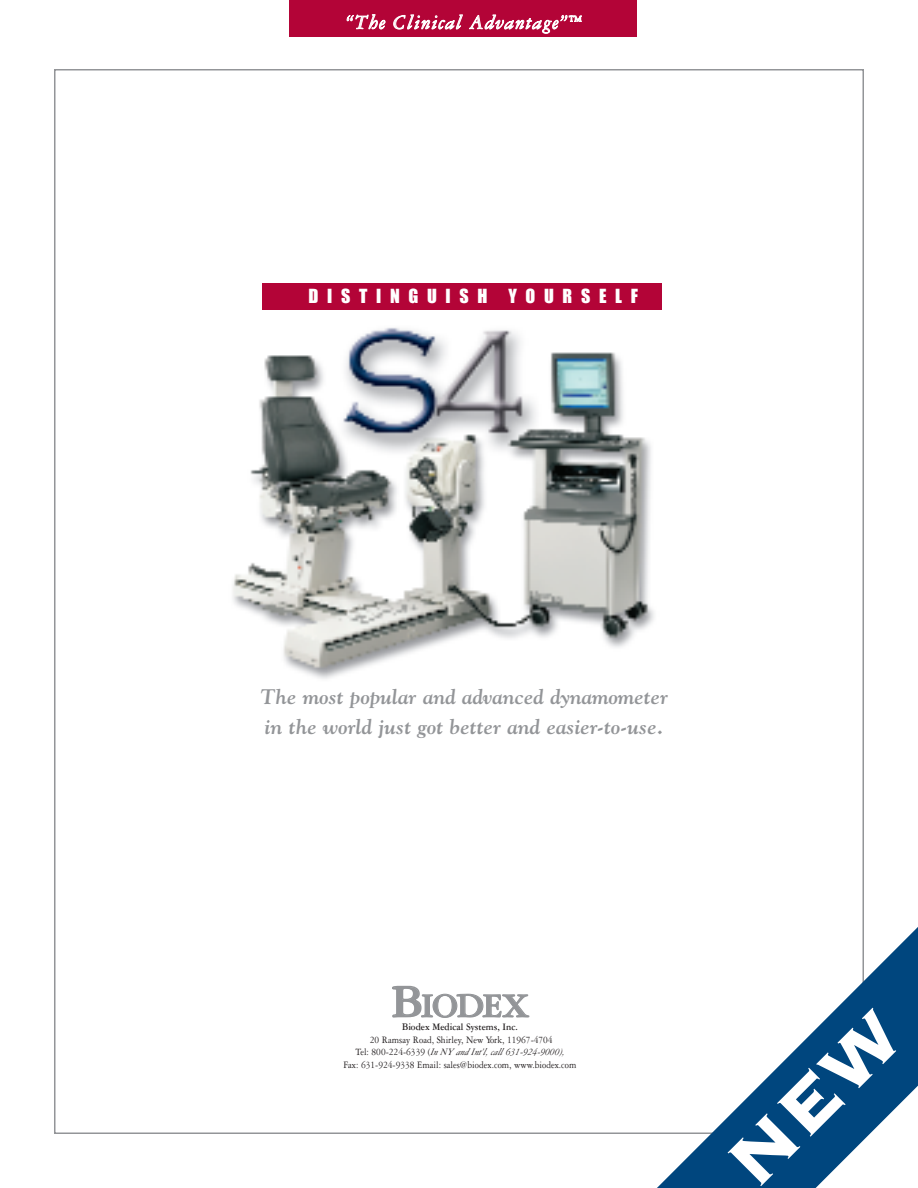
<style>
.page{position:relative;width:918px;height:1188px;background:#fff}
.page>*{position:absolute;margin:0;border:0;box-sizing:border-box;transform-origin:0 0}
.t1{font:700 48px "Garamond Three";color:#939598}
.t2{font:700 36px "Garamond Three";letter-spacing:-.05em;color:#939598}
.t3{font:italic 700 21px/30px "Goudy";color:#939598}
.t4{font:italic 21px "Garamond Three";letter-spacing:.055em;color:#fff}
.t5{font:18px "Impact";letter-spacing:.485em;color:#fff}
.t6{font:10.5px/12.6px "Garamond Three";color:#231f20;text-align:center;scale:.9 1}
.t7{font:700 10.5px "Garamond Three";color:#231f20;scale:.9 1}
.s1{font-style:italic}
</style>
<div class="page">
<div style="left:290px;top:0;width:347px;height:36px;background:#b30437"></div>
<img style="left:233px;top:327px;width:421px;height:352px">
<svg style="left:636px;top:874px;width:282px;height:314px"></svg>
<div style="left:262px;top:284px;width:400px;height:26px;background:#b30437"></div>
<svg style="left:728px;top:1008px;width:178px;height:178px"></svg>
<h3 class="t4" style="left:346px;top:15px;width:237px">“The Clinical Advantage”<sup>™</sup></h3>
<h3 class="t5" style="left:309px;top:286px;width:331px">DISTINGUISH YOURSELF</h3>
<h3 class="t3" style="left:260px;top:682px;width:409px">The most popular and advanced dynamometer in the world just got better and easier-to-use.</h3>
<h1 class="t1" style="left:392px;top:986px;width:34px">B</h1>
<p class="t7" style="left:402px;top:1023px;width:130px">Biodex Medical Systems, Inc.</p>
<h2 class="t2" style="left:420px;top:994px;width:111px">IODEX</h2>
<p class="t6" style="left:344px;top:1034px;width:260px">20 Ramsay Road, Shirley, New York, 11967-4704<br>Te l : 8 0 0 - 2 2 4 - 6 3 3 9 ( <span class="s1">In NY and Int’l, call 631-924-9000),<br></span>Fax: 631-924-9338 Email: sales@biodex.com, www.biodex.com</p>
</div>
